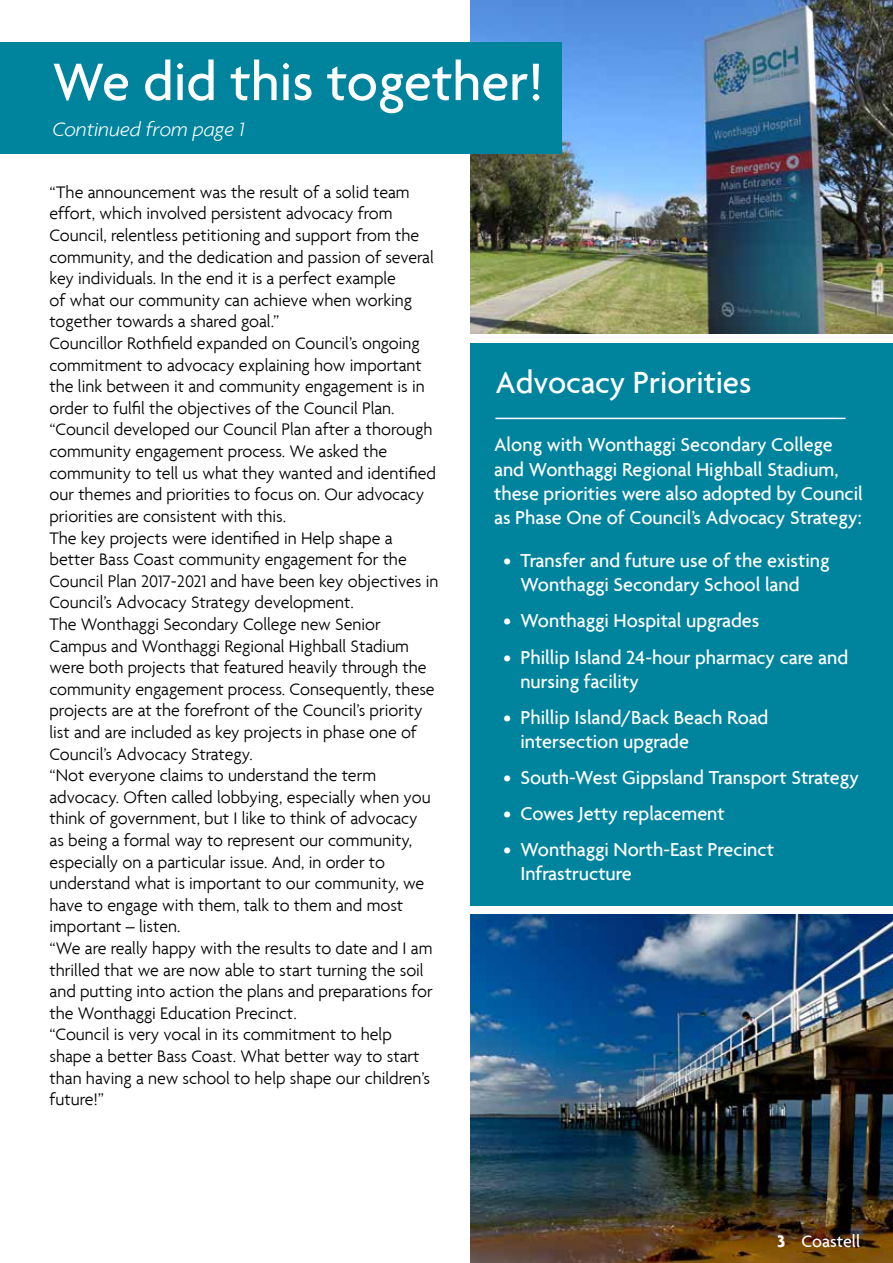
<style>
.page{position:relative;width:893px;height:1263px;background:#fff}
.page>*{position:absolute;margin:0;border:0;box-sizing:border-box;transform-origin:0 0}
.t1{font:500 57px "Agenda";color:#fff}
.t2{font:500 33px "Agenda";color:#fff}
.t3{font:italic 300 21px "Agenda";color:#fff}
.t4{font:500 20.25px/24.3px "Agenda";color:#fff}
.t5{font:300 18px/21.6px "Agenda";color:#000}
.t6{font:500 18px "Agenda";color:#fff}
.s1{font-weight:700}
</style>
<div class="page">
<img style="left:471px;top:914px;width:422px;height:349px">
<img style="left:471px;top:0;width:422px;height:333px">
<div style="left:471px;top:344px;width:422px;height:562px;background:#00849e"></div>
<hr style="left:495px;top:418px;width:350px;height:1px;background:#fff">
<div style="left:0;top:42px;width:561px;height:112px;background:#00849e"></div>
<h1 class="t1" style="left:52px;top:47px;width:492px">We did this together!</h1>
<p class="t3" style="left:52px;top:117px;width:193px">Continued from page 1</p>
<p class="t5" style="left:50px;top:181px;width:390px">“The announcement was the result of a solid team effort, which involved persistent advocacy from Council, relentless petitioning and support from the community, and the dedication and passion of several key individuals. In the end it is a perfect example<br>of what our community can achieve when working together towards a shared goal.”<br>Councillor Rothfield expanded on Council’s ongoing commitment to advocacy explaining how important the link between it and community engagement is in order to fulfil the objectives of the Council Plan. “Council developed our Council Plan after a thorough community engagement process. We asked the community to tell us what they wanted and identified our themes and priorities to focus on. Our advocacy priorities are consistent with this.<br>The key projects were identified in Help shape a better Bass Coast community engagement for the Council Plan 2017-2021 and have been key objectives in Council’s Advocacy Strategy development.<br>The Wonthaggi Secondary College new Senior Campus and Wonthaggi Regional Highball Stadium were both projects that featured heavily through the community engagement process. Consequently, these projects are at the forefront of the Council’s priority list and are included as key projects in phase one of Council’s Advocacy Strategy.<br>“Not everyone claims to understand the term advocacy. Often called lobbying, especially when you think of government, but I like to think of advocacy<br>as being a formal way to represent our community, especially on a particular issue. And, in order to understand what is important to our community, we have to engage with them, talk to them and most important – listen.<br>“We are really happy with the results to date and I am thrilled that we are now able to start turning the soil and putting into action the plans and preparations for the Wonthaggi Education Precinct.<br>“Council is very vocal in its commitment to help<br>shape a better Bass Coast. What better way to start than having a new school to help shape our children’s future!”</p>
<h2 class="t2" style="left:495px;top:362px;width:257px">Advocacy Priorities</h2>
<p class="t4" style="left:494px;top:432px;width:370px">Along with Wonthaggi Secondary College and Wonthaggi Regional Highball Stadium, these priorities were also adopted by Council as Phase One of Council’s Advocacy Strategy:</p>
<p class="t4" style="left:520px;top:548px;width:311px;text-indent:-17px">• Transfer and future use of the existing<br>Wonthaggi Secondary School land</p>
<p class="t4" style="left:503px;top:608px;width:258px">• Wonthaggi Hospital upgrades</p>
<p class="t4" style="left:520px;top:644px;width:329px;text-indent:-17px">• Phillip Island 24-hour pharmacy care and nursing facility</p>
<p class="t4" style="left:520px;top:705px;width:250px;text-indent:-17px">• Phillip Island/Back Beach Road intersection upgrade</p>
<p class="t4" style="left:503px;top:765px;width:357px">• South-West Gippsland Transport Strategy</p>
<p class="t4" style="left:503px;top:801px;width:223px">• Cowes Jetty replacement</p>
<p class="t4" style="left:520px;top:837px;width:255px;text-indent:-17px">• Wonthaggi North-East Precinct<br>Infrastructure</p>
<p class="t6" style="left:777px;top:1230px;width:85px"><span class="s1">3</span> Coastell</p>
</div>
